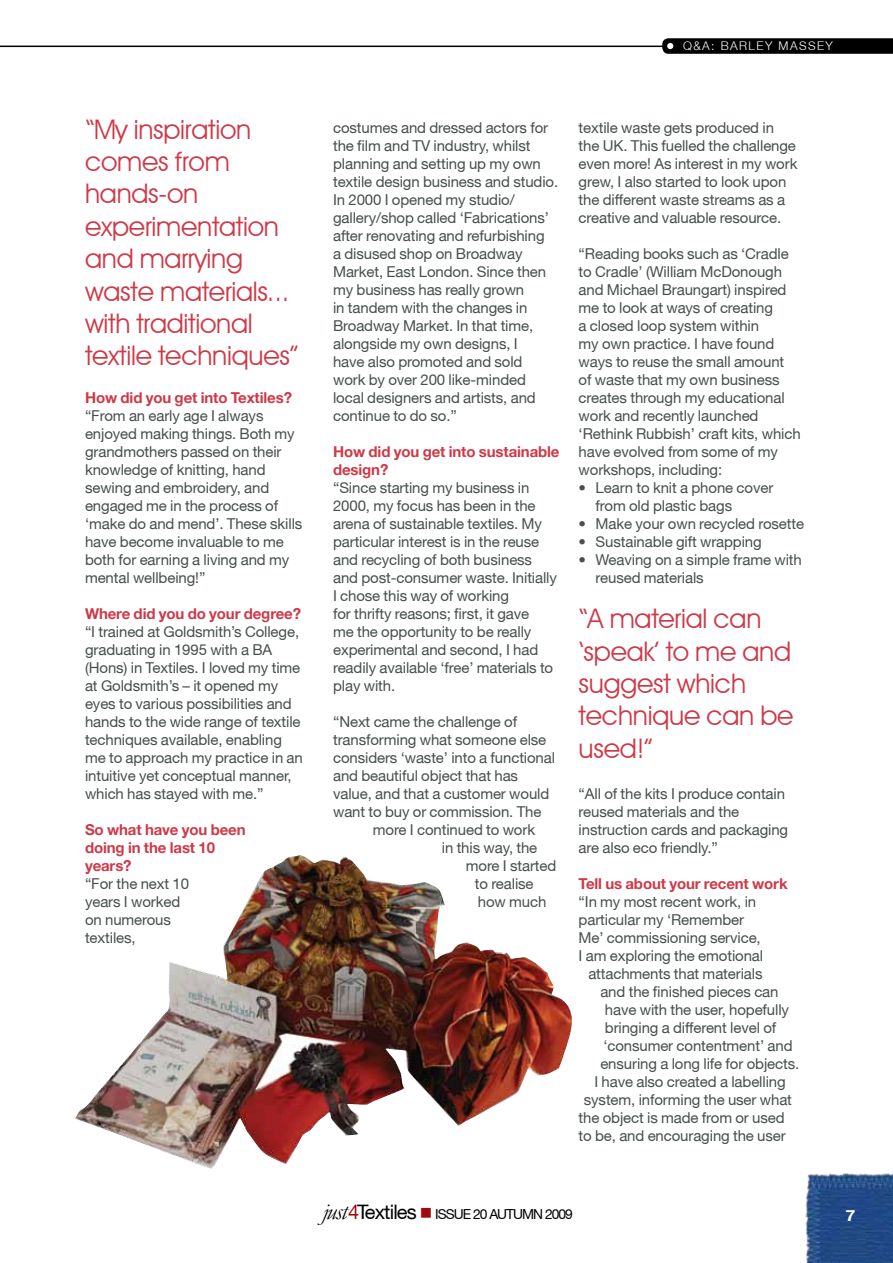
<style>
.page{position:relative;width:893px;height:1263px;background:#fff}
.page>*{position:absolute;margin:0;border:0;box-sizing:border-box;transform-origin:0 0}
.t1{font:27px/32.4px "Decker";letter-spacing:-.01em;color:#ce3948}
.t2{font:15px/18px "Helvetica Neue";letter-spacing:-.01em;color:#474f4e}
.t3{font:700 15px/18px "Helvetica Neue";letter-spacing:-.01em;color:#ce3948}
.t4{font:700 15px "Helvetica Neue";color:#fff;scale:1.2 1}
.t5{font:13.8px "Helvetica Neue";letter-spacing:-.07em;color:#000}
.t6{font:300 12px "Helvetica Neue";letter-spacing:.12em;color:#fff}
.s1{font-family:"Garamond";font-style:italic;font-size:24px}
.s2{font-family:"Garamond";font-style:italic;font-size:23.7px}
.s3{font-size:19.95px;color:#9e0b0f}
.s4{font-size:19.95px}
.s5{color:#9e0b0f}
</style>
<div class="page">
<img style="left:75px;top:855px;width:497px;height:314px">
<hr style="left:0;top:46px;width:893px;height:1px;background:#000">
<svg style="left:662px;top:38px;width:231px;height:16px;background:#0b0b0b"></svg>
<img style="left:805px;top:1173px;width:88px;height:90px">
<p class="t6" style="left:683px;top:39px;width:151px">Q&amp;A: BARLEY MASSEY</p>
<h1 class="t1" style="left:85px;top:112px;width:215px">“My inspiration comes from hands-on experimentation and marrying waste materials... with traditional textile techniques”</h1>
<p class="t3" style="left:85px;top:388px;width:208px">How did you get into Textiles?</p>
<p class="t2" style="left:85px;top:406px;width:219px">“From an early age I always enjoyed making things. Both my grandmothers passed on their knowledge of knitting, hand sewing and embroidery, and engaged me in the process of ‘make do and mend’. These skills have become invaluable to me both for earning a living and my mental wellbeing!”</p>
<p class="t3" style="left:85px;top:604px;width:218px">Where did you do your degree?</p>
<p class="t2" style="left:85px;top:622px;width:219px">“I trained at Goldsmith’s College, graduating in 1995 with a BA (Hons) in Textiles. I loved my time at Goldsmith’s – it opened my eyes to various possibilities and hands to the wide range of textile techniques available, enabling me to approach my practice in an intuitive yet conceptual manner, which has stayed with me.”</p>
<p class="t3" style="left:85px;top:820px;width:162px">So what have you been doing in the last 10 years?</p>
<p class="t2" style="left:85px;top:874px;width:106px">“For the next 10 years I worked on numerous textiles,</p>
<p class="t2" style="left:333px;top:118px;width:227px">costumes and dressed actors for the film and TV industry, whilst planning and setting up my own textile design business and studio.<br>In 2000 I opened my studio/ gallery/shop called ‘Fabrications’ after renovating and refurbishing<br>a disused shop on Broadway<br>Market, East London. Since then my business has really grown<br>in tandem with the changes in<br>Broadway Market. In that time, alongside my own designs, I<br>have also promoted and sold work by over 200 like-minded local designers and artists, and continue to do so.”</p>
<p class="t3" style="left:333px;top:442px;width:228px">How did you get into sustainable design?</p>
<p class="t2" style="left:333px;top:478px;width:225px">“Since starting my business in<br>2000, my focus has been in the arena of sustainable textiles. My particular interest is in the reuse and recycling of both business and post-consumer waste. Initially<br>I chose this way of working<br>for thrifty reasons; first, it gave<br>me the opportunity to be really experimental and second, I had readily available ‘free’ materials to play with.</p>
<p class="t2" style="left:333px;top:712px;width:186px">“Next came the challenge of</p>
<p class="t2" style="left:333px;top:730px;width:215px">transforming what someone else</p>
<p class="t2" style="left:333px;top:748px;width:224px">considers ‘waste’ into a functional</p>
<p class="t2" style="left:333px;top:766px;width:187px">and beautiful object that has</p>
<p class="t2" style="left:333px;top:784px;width:218px">value, and that a customer would</p>
<p class="t2" style="left:333px;top:802px;width:210px">want to buy or commission. The</p>
<p class="t2" style="left:373px;top:820px;width:164px">more I continued to work</p>
<p class="t2" style="left:442px;top:838px;width:97px">in this way, the</p>
<p class="t2" style="left:466px;top:856px;width:92px">more I started</p>
<p class="t2" style="left:475px;top:874px;width:60px">to realise</p>
<p class="t2" style="left:478px;top:892px;width:70px">how much</p>
<p class="t2" style="left:579px;top:118px;width:220px">textile waste gets produced in the UK. This fuelled the challenge even more! As interest in my work grew, I also started to look upon the different waste streams as a creative and valuable resource.</p>
<p class="t2" style="left:579px;top:244px;width:224px">“Reading books such as ‘Cradle to Cradle’ (William McDonough and Michael Braungart) inspired me to look at ways of creating<br>a closed loop system within<br>my own practice. I have found ways to reuse the small amount of waste that my own business creates through my educational work and recently launched ‘Rethink Rubbish’ craft kits, which have evolved from some of my workshops, including:</p>
<p class="t2" style="left:596px;top:478px;width:179px;text-indent:-17px">• Learn to knit a phone cover from old plastic bags</p>
<p class="t2" style="left:579px;top:514px;width:227px">• Make your own recycled rosette</p>
<p class="t2" style="left:579px;top:532px;width:185px">• Sustainable gift wrapping</p>
<p class="t2" style="left:596px;top:550px;width:208px;text-indent:-17px">• Weaving on a simple frame with reused materials</p>
<h1 class="t1" style="left:579px;top:602px;width:216px">“A material can ‘speak’ to me and suggest which technique can be used!”</h1>
<p class="t2" style="left:579px;top:784px;width:211px">“All of the kits I produce contain reused materials and the instruction cards and packaging are also eco friendly.”</p>
<p class="t3" style="left:579px;top:874px;width:210px">Tell us about your recent work</p>
<p class="t2" style="left:579px;top:892px;width:179px">“In my most recent work, in</p>
<p class="t2" style="left:579px;top:910px;width:167px">particular my ‘Remember</p>
<p class="t2" style="left:579px;top:928px;width:184px">Me’ commissioning service,</p>
<p class="t2" style="left:579px;top:946px;width:186px">I am exploring the emotional</p>
<p class="t2" style="left:588px;top:964px;width:176px">attachments that materials</p>
<p class="t2" style="left:600px;top:982px;width:180px">and the finished pieces can</p>
<p class="t2" style="left:605px;top:1000px;width:186px">have with the user, hopefully</p>
<p class="t2" style="left:605px;top:1018px;width:173px">bringing a different level of</p>
<p class="t2" style="left:603px;top:1036px;width:191px">‘consumer contentment’ and</p>
<p class="t2" style="left:600px;top:1054px;width:200px">ensuring a long life for objects.</p>
<p class="t2" style="left:594px;top:1072px;width:193px">I have also created a labelling</p>
<p class="t2" style="left:584px;top:1090px;width:210px">system, informing the user what</p>
<p class="t2" style="left:579px;top:1108px;width:208px">the object is made from or used</p>
<p class="t2" style="left:579px;top:1126px;width:209px">to be, and encouraging the user</p>
<p class="t5" style="left:323px;top:1206px;width:252px"><span class="s1">j</span><span class="s2">ust</span><span class="s3">4</span><span class="s4">Textiles</span> <span class="s5">■</span> Issue 20 AUTUMN 2009</p>
<p class="t4" style="left:845px;top:1206px;width:10px">7</p>
</div>
